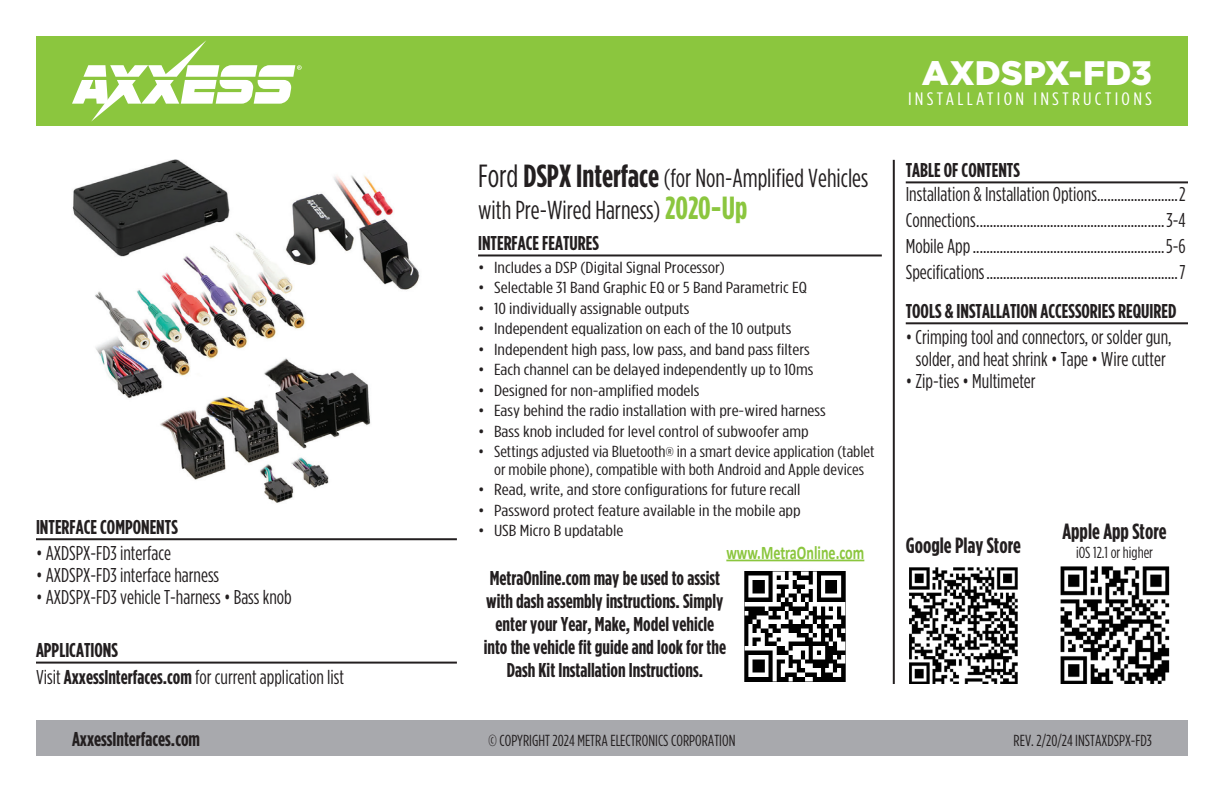
<style>
.page{position:relative;width:1224px;height:792px;background:#fff}
.page>*{position:absolute;margin:0;border:0;box-sizing:border-box;transform-origin:0 0}
.t1{font:900 34px "Gotham";color:#fff}
.t2{font:26px/32px "Gotham Condensed";color:#231f20}
.t3{font:700 22px "Gotham Condensed";color:#231f20}
.t4{font:20px/26px "Gotham Condensed";color:#231f20;text-align:center}
.t5{font:700 20px/23px "Gotham Condensed";color:#231f20}
.t6{font:700 19.2px "Calibri";color:#8bc63e;scale:.73 1}
.t7{font:18px "Gotham Condensed";letter-spacing:.16em;color:#fff;scale:1.14 1}
.t8{font:16px "Gotham Condensed";color:#231f20;scale:1.25 1}
.t9{font:16px/17.6px "Gotham Condensed";color:#231f20;text-align:center;scale:1.19 1}
.t10{font:16px "Gotham Condensed";color:#231f20}
.s1{font-weight:400}
.s2{font-size:32px}
.s3{font-weight:700;font-size:32px}
.s4{font-weight:700;font-size:32px;color:#8bc63e}
.s5{font-size:12.8px}
</style>
<div class="page">
<div style="left:36px;top:720px;width:1152px;height:36px;background:#a8a9ad"></div>
<hr style="left:893px;top:160px;width:2px;height:524px;background:#231f20">
<div style="left:36px;top:36px;width:1152px;height:90px;background:#8bc63e"></div>
<svg style="left:72px;top:40px;width:230px;height:82px"></svg>
<img style="left:910px;top:568px;width:107px;height:116px">
<img style="left:1060px;top:567px;width:109px;height:117px">
<hr style="left:478px;top:254px;width:404px;height:2px;background:#231f20">
<hr style="left:906px;top:322px;width:282px;height:2px;background:#231f20">
<hr style="left:906px;top:181px;width:282px;height:2px;background:#231f20">
<img style="left:72px;top:160px;width:348px;height:343px">
<hr style="left:36px;top:662px;width:421px;height:2px;background:#231f20">
<hr style="left:36px;top:538px;width:421px;height:2px;background:#231f20">
<img style="left:744px;top:571px;width:102px;height:111px">
<hr style="left:726px;top:560px;width:138px;height:1px;background:#8bc63e">
<p class="t5" style="left:36px;top:515px;width:143px">INTERFACE COMPONENTS</p>
<p class="t4" style="left:36px;top:539px;width:137px">• AXDSPX-FD3 interface</p>
<p class="t4" style="left:36px;top:561px;width:185px">• AXDSPX-FD3 interface harness</p>
<p class="t4" style="left:36px;top:583px;width:257px">• AXDSPX-FD3 vehicle T-harness • Bass knob</p>
<p class="t5" style="left:36px;top:636px;width:310px;line-height:27px">APPLICATIONS<br><span class="s1">Visit</span> AxxessInterfaces.com <span class="s1">for current application list</span></p>
<h2 class="t2" style="left:478px;top:161px;width:392px"><span class="s2">Ford</span> <span class="s3">DSPX Interface</span> (for Non-Amplified Vehicles with Pre-Wired Harness) <span class="s4">2020-Up</span></h2>
<p class="t5" style="left:478px;top:231px;width:122px">INTERFACE FEATURES</p>
<p class="t8" style="left:478px;top:258px;width:199px">• Includes a DSP (Digital Signal Processor)</p>
<p class="t8" style="left:478px;top:279px;width:265px">• Selectable 31 Band Graphic EQ or 5 Band Parametric EQ</p>
<p class="t8" style="left:478px;top:299px;width:171px">• 10 individually assignable outputs</p>
<p class="t8" style="left:478px;top:320px;width:252px">• Independent equalization on each of the 10 outputs</p>
<p class="t8" style="left:478px;top:340px;width:267px">• Independent high pass, low pass, and band pass filters</p>
<p class="t8" style="left:478px;top:361px;width:270px">• Each channel can be delayed independently up to 10ms</p>
<p class="t8" style="left:478px;top:381px;width:179px">• Designed for non-amplified models</p>
<p class="t8" style="left:478px;top:402px;width:280px">• Easy behind the radio installation with pre-wired harness</p>
<p class="t8" style="left:478px;top:422px;width:266px">• Bass knob included for level control of subwoofer amp</p>
<p class="t9" style="left:478px;top:442px;width:335px">• Settings adjusted via Bluetooth<span class="s5">®</span> in a smart device application (tablet or mobile phone), compatible with both Android and Apple devices</p>
<p class="t8" style="left:478px;top:481px;width:260px">• Read, write, and store configurations for future recall</p>
<p class="t8" style="left:478px;top:502px;width:260px">• Password protect feature available in the mobile app</p>
<p class="t8" style="left:478px;top:522px;width:118px">• USB Micro B updatable</p>
<p class="t6" style="left:726px;top:540px;width:191px">www.MetraOnline.com</p>
<p class="t5" style="left:484px;top:566px;width:244px;text-align:center">MetraOnline.com may be used to assist with dash assembly instructions. Simply enter your Year, Make, Model vehicle into the vehicle fit guide and look for the Dash Kit Installation Instructions.</p>
<h1 class="t1" style="left:922px;top:53px;width:232px">AXDSPX-FD3</h1>
<p class="t7" style="left:908px;top:89px;width:215px">INSTALLATION INSTRUCTIONS</p>
<p class="t5" style="left:906px;top:158px;width:116px">TABLE OF CONTENTS</p>
<p class="t4" style="left:906px;top:180px;width:282px;text-align:justify">Installation &amp; Installation Options........................2<br>Connections........................................................3-4<br>Mobile App.........................................................5-6<br>Specifications.........................................................7</p>
<p class="t5" style="left:906px;top:299px;width:272px">TOOLS &amp; INSTALLATION ACCESSORIES REQUIRED</p>
<p class="t4" style="left:906px;top:325px;width:267px;line-height:22px">• Crimping tool and connectors, or solder gun, solder, and heat shrink • Tape • Wire cutter</p>
<p class="t4" style="left:906px;top:367px;width:131px">• Zip-ties • Multimeter</p>
<h3 class="t3" style="left:906px;top:533px;width:117px">Google Play Store</h3>
<h3 class="t3" style="left:1062px;top:519px;width:106px">Apple App Store</h3>
<p class="t10" style="left:1076px;top:544px;width:78px">iOS 12.1 or higher</p>
<p class="t5" style="left:72px;top:727px;width:130px">AxxessInterfaces.com</p>
<p class="t10" style="left:489px;top:732px;width:248px">© COPYRIGHT 2024 METRA ELECTRONICS CORPORATION</p>
<p class="t10" style="left:1014px;top:732px;width:140px">REV. 2/20/24 INSTAXDSPX-FD3</p>
</div>
